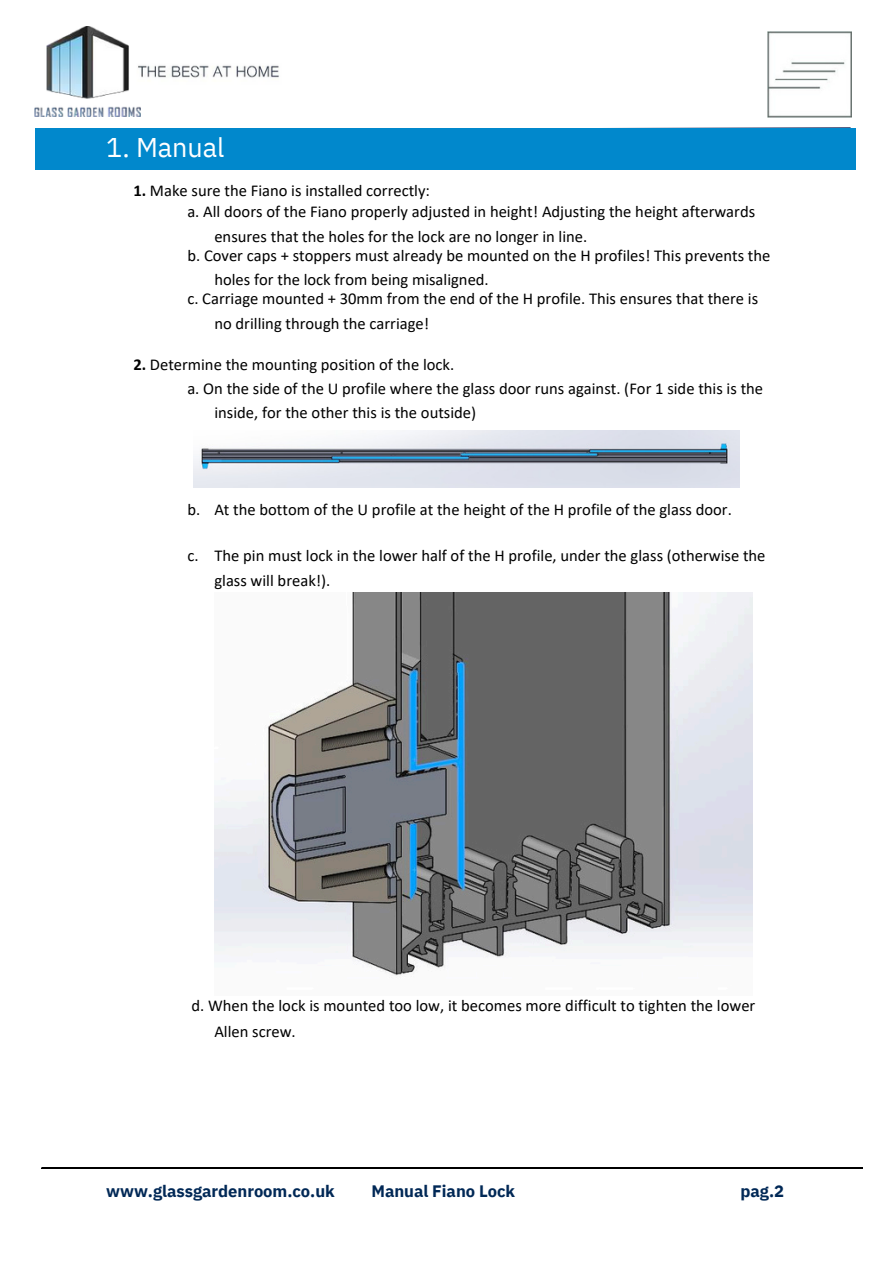
<style>
.page{position:relative;width:894px;height:1264px;background:#fff}
.page>*{position:absolute;margin:0;border:0;box-sizing:border-box;transform-origin:0 0}
.t1{font:27px "IBM Plex Sans";letter-spacing:-.005em;color:#fff}
.t2{font:16.5px "Calibri";color:#000}
.t3{font:700 16.5px "IBM Plex Sans";letter-spacing:-.005em;color:#002856}
.s1{font-weight:700}
</style>
<div class="page">
<svg style="left:42px;top:1167px;width:820px;height:1px"></svg>
<svg style="left:614px;top:127px;width:237px;height:1px"></svg>
<img style="left:767px;top:32px;width:84px;height:85px">
<div style="left:35px;top:128px;width:820px;height:41px;background:#0188cc"></div>
<img style="left:214px;top:592px;width:538px;height:384px">
<img style="left:194px;top:431px;width:545px;height:56px">
<img style="left:137px;top:65px;width:142px;height:52px">
<img style="left:35px;top:26px;width:106px;height:90px">
<p class="t1" style="left:106px;top:129px;width:120px">1. Manual</p>
<p class="t2" style="left:133px;top:183px;width:298px"><span class="s1">1.</span> Make sure the Fiano is installed correctly:</p>
<p class="t2" style="left:187px;top:205px;width:569px">a. All doors of the Fiano properly adjusted in height! Adjusting the height afterwards</p>
<p class="t2" style="left:214px;top:229px;width:374px">ensures that the holes for the lock are no longer in line.</p>
<p class="t2" style="left:187px;top:248px;width:584px">b. Cover caps + stoppers must already be mounted on the H profiles! This prevents the</p>
<p class="t2" style="left:214px;top:273px;width:276px">holes for the lock from being misaligned.</p>
<p class="t2" style="left:187px;top:292px;width:572px">c. Carriage mounted + 30mm from the end of the H profile. This ensures that there is</p>
<p class="t2" style="left:214px;top:316px;width:216px">no drilling through the carriage!</p>
<p class="t2" style="left:133px;top:358px;width:322px"><span class="s1">2.</span> Determine the mounting position of the lock.</p>
<p class="t2" style="left:187px;top:381px;width:577px">a. On the side of the U profile where the glass door runs against. (For 1 side this is the</p>
<p class="t2" style="left:214px;top:406px;width:263px">inside, for the other this is the outside)</p>
<p class="t2" style="left:187px;top:502px;width:14px">b.</p>
<p class="t2" style="left:187px;top:549px;width:13px">c.</p>
<p class="t2" style="left:214px;top:502px;width:519px">At the bottom of the U profile at the height of the H profile of the glass door.</p>
<p class="t2" style="left:214px;top:549px;width:552px">The pin must lock in the lower half of the H profile, under the glass (otherwise the</p>
<p class="t2" style="left:214px;top:573px;width:117px">glass will break!).</p>
<h1 class="t2" style="left:191px;top:998px;width:565px">d. When the lock is mounted too low, it becomes more difficult to tighten the lower</h1>
<p class="t2" style="left:214px;top:1024px;width:83px">Allen screw.</p>
<p class="t3" style="left:106px;top:1180px;width:230px">www.glassgardenroom.co.uk</p>
<p class="t3" style="left:371px;top:1180px;width:145px">Manual Fiano Lock</p>
<p class="t3" style="left:740px;top:1180px;width:45px">pag.2</p>
</div>
